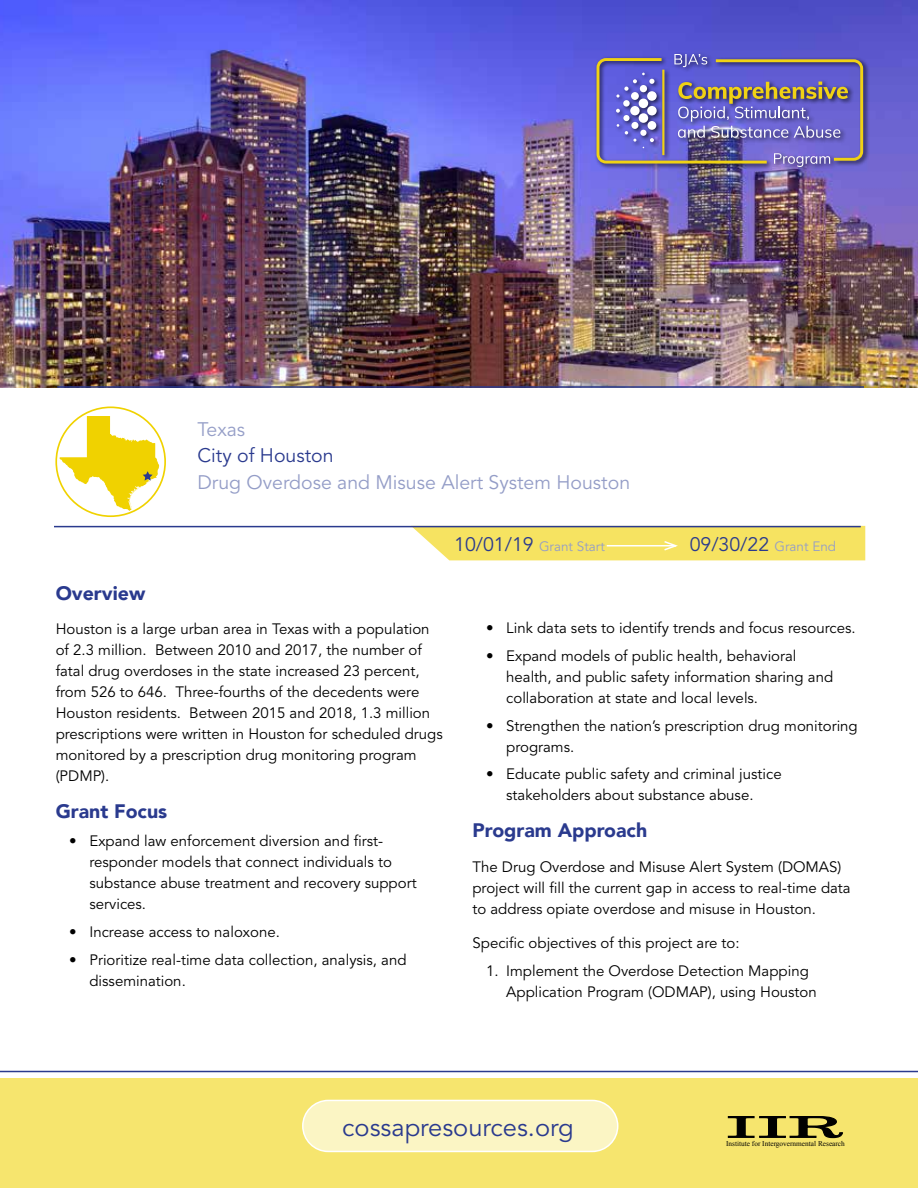
<style>
.page{position:relative;width:918px;height:1188px;background:#fff}
.page>*{position:absolute;margin:0;border:0;box-sizing:border-box;transform-origin:0 0}
.t1{font:25.5px "Avenir LT Std";color:#2a3a8e}
.t2{font:19.5px/26.7px "Avenir LT Std";color:#949dc7}
.t3{font:900 19.5px "Avenir LT";color:#2a3a8e}
.t4{font:19.5px "Avenir LT Std";color:#2a3a8e}
.t5{font:15px/21px "Avenir LT Std";color:#000}
.t6{font:13.5px "Avenir LT Std";color:#949dc7}
.t7{font:7.35px "Times New Roman";color:#000}
.s1{color:#969fc8}
.s2{color:#2a3a8e}
.s3{font-size:19.5px;color:#2a3a8e}
.s4{font-size:13.5px;color:#949dc7}
</style>
<div class="page">
<img style="left:0;top:0;width:918px;height:388px">
<div style="left:0;top:1078px;width:918px;height:110px;background:#f6e56e"></div>
<div style="left:303px;top:1100px;width:315px;height:51px;background:#fbf5c4;border-radius:26px"></div>
<div style="left:302px;top:1100px;width:316px;height:52px;border:2px solid #fff;border-radius:26px"></div>
<div style="left:594px;top:52px;width:276px;height:121px;background:#000;opacity:.75"></div>
<img style="left:595px;top:54px;width:270px;height:113px">
<div style="left:55px;top:406px;width:111px;height:111px;border:2px solid #f0d200;border-radius:50%"></div>
<svg style="left:60px;top:416px;width:99px;height:95px"></svg>
<hr style="left:57px;top:386px;width:807px;height:2px;background:#2a3a8e">
<hr style="left:54px;top:526px;width:807px;height:1px;background:#2a3a8e">
<svg style="left:411px;top:526px;width:454px;height:34px;background:#eedd6a"></svg>
<hr style="left:0;top:1071px;width:918px;height:1px;background:#2a3a8e">
<svg style="left:727px;top:1116px;width:116px;height:23px"></svg>
<h1 class="t2" style="left:198px;top:416px;width:434px"><span class="s1">Texas<br></span><span class="s2">City of Houston<br></span>Drug Overdose and Misuse Alert System Houston</h1>
<h2 class="t3" style="left:56px;top:581px;width:91px">Overview</h2>
<p class="t5" style="left:56px;top:619px;width:389px">Houston is a large urban area in Texas with a population of 2.3 million. Between 2010 and 2017, the number of fatal drug overdoses in the state increased 23 percent, from 526 to 646. Three-fourths of the decedents were Houston residents. Between 2015 and 2018, 1.3 million prescriptions were written in Houston for scheduled drugs monitored by a prescription drug monitoring program (PDMP).</p>
<h2 class="t3" style="left:56px;top:800px;width:113px">Grant Focus</h2>
<p class="t5" style="left:89px;top:831px;width:329px;text-indent:-20px">• Expand law enforcement diversion and first&shy;responder models that connect individuals to substance abuse treatment and recovery support services.</p>
<p class="t5" style="left:69px;top:922px;width:212px">• Increase access to naloxone.</p>
<p class="t5" style="left:89px;top:949px;width:319px;text-indent:-20px">• Prioritize real-time data collection, analysis, and dissemination.</p>
<p class="t6" style="left:454px;top:538px;width:152px"><span class="s3">10/01/19</span> Grant Start</p>
<p class="t4" style="left:690px;top:533px;width:148px">09/30/22 <span class="s4">Grant End</span></p>
<p class="t5" style="left:486px;top:618px;width:371px">• Link data sets to identify trends and focus resources.</p>
<p class="t5" style="left:506px;top:646px;width:328px;text-indent:-20px">• Expand models of public health, behavioral health, and public safety information sharing and collaboration at state and local levels.</p>
<p class="t5" style="left:506px;top:715px;width:353px;text-indent:-20px">• Strengthen the nation’s prescription drug monitoring programs.</p>
<p class="t5" style="left:486px;top:764px;width:297px;text-align:center">• Educate public safety and criminal justice stakeholders about substance abuse.</p>
<h2 class="t3" style="left:472px;top:819px;width:176px">Program Approach</h2>
<p class="t5" style="left:472px;top:857px;width:380px">The Drug Overdose and Misuse Alert System (DOMAS) project will fill the current gap in access to real-time data to address opiate overdose and misuse in Houston.</p>
<p class="t5" style="left:472px;top:933px;width:269px">Specific objectives of this project are to:</p>
<p class="t5" style="left:506px;top:961px;width:312px;text-indent:-20px">1. Implement the Overdose Detection Mapping<br>Application Program (ODMAP), using Houston</p>
<p class="t1" style="left:342px;top:1112px;width:233px">cossapresources.org</p>
<p class="t7" style="left:726px;top:1139px;width:120px">Institute for Intergovernmental Research</p>
</div>
